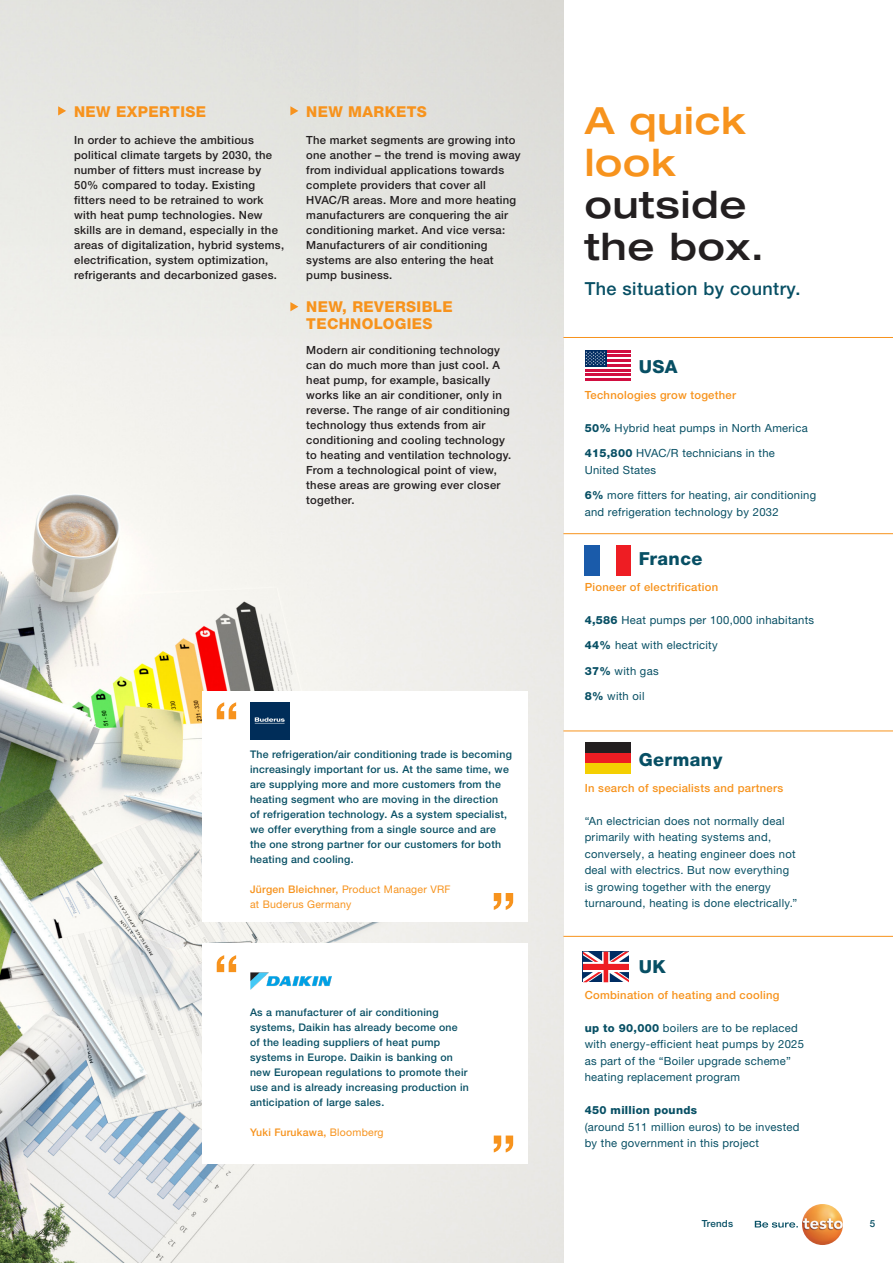
<style>
.page{position:relative;width:893px;height:1263px;background:#fff}
.page>*{position:absolute;margin:0;border:0;box-sizing:border-box;transform-origin:0 0}
.Headline_16pt{font:500 expanded 37.5px/42px "Helvetica Neue LTW1 G";letter-spacing:.025em;color:#231f20}
.t1{font:500 18px "Helvetica Neue LTW1 G";letter-spacing:.025em;color:#074f64}
.t2{font:800 18px "Helvetica Neue LTW1 G";letter-spacing:.025em;color:#074f64}
.t3{font:800 15px/16.5px "Helvetica Neue LTW1 G";letter-spacing:.025em;color:#f7931d}
.t4{font:500 11.25px/15px "Helvetica Neue LTW1 G";letter-spacing:.025em;color:#231f20}
.t5{font:11.25px/16.5px "Helvetica Neue LTW1 G";letter-spacing:.025em;color:#074f64}
.t6{font:500 11.25px "Helvetica Neue LTW1 G";letter-spacing:.025em;color:#f7931d}
.t7{font:500 10.5px/15px "Helvetica Neue LTW1 G";letter-spacing:.025em;color:#074f64}
.t8{font:10.5px/15px "Helvetica Neue LTW1 G";letter-spacing:.025em;color:#f7931d}
.t9{font:500 10.5px "Helvetica Neue LTW1 G";letter-spacing:.025em;color:#f7931d}
.Copy_7_pt{font:500 9.75px "Helvetica Neue LTW1 G";letter-spacing:.025em;color:#074f64}
.s1{font-weight:500}
.s2{font-weight:400}
.s3{color:#f7931d}
.s4{font-weight:800}
</style>
<div class="page">
<svg style="left:755px;top:1221px;width:43px;height:6px"></svg>
<img style="left:802px;top:1204px;width:41px;height:41px;border-radius:21px">
<hr style="left:585px;top:373px;width:45px;height:3px;background:#d10e40">
<hr style="left:606px;top:355px;width:24px;height:2px;background:#d10e40">
<hr style="left:606px;top:350px;width:24px;height:2px;background:#d10e40">
<hr style="left:606px;top:359px;width:24px;height:3px;background:#d10e40">
<hr style="left:606px;top:364px;width:24px;height:2px;background:#d10e40">
<hr style="left:585px;top:369px;width:45px;height:2px;background:#d10e40">
<hr style="left:585px;top:378px;width:45px;height:3px;background:#d10e40">
<div style="left:585px;top:350px;width:21px;height:16px;background:#002c62"></div>
<svg style="left:585px;top:351px;width:20px;height:14px"></svg>
<div style="left:585px;top:545px;width:15px;height:30px;background:#1a5baa"></div>
<div style="left:615px;top:545px;width:15px;height:31px;background:#ee1d23"></div>
<div style="left:585px;top:763px;width:45px;height:10px;background:#f4cf02"></div>
<div style="left:585px;top:753px;width:45px;height:10px;background:#ee1d23"></div>
<div style="left:585px;top:743px;width:45px;height:10px;background:#231f20"></div>
<svg style="left:583px;top:952px;width:46px;height:30px"></svg>
<img style="left:0;top:0;width:563px;height:1263px">
<div style="left:202px;top:943px;width:325px;height:221px;background:#fff"></div>
<img style="left:250px;top:972px;width:81px;height:18px">
<div style="left:202px;top:691px;width:325px;height:230px;background:#fff"></div>
<svg style="left:494px;top:893px;width:19px;height:17px"></svg>
<svg style="left:494px;top:1135px;width:19px;height:17px"></svg>
<img style="left:251px;top:702px;width:39px;height:37px">
<svg style="left:217px;top:702px;width:19px;height:17px"></svg>
<svg style="left:217px;top:955px;width:19px;height:17px"></svg>
<svg style="left:58px;top:106px;width:8px;height:9px"></svg>
<svg style="left:290px;top:106px;width:8px;height:9px"></svg>
<svg style="left:290px;top:302px;width:8px;height:9px"></svg>
<hr style="left:563px;top:533px;width:330px;height:1px;background:#f7931d">
<hr style="left:563px;top:337px;width:330px;height:1px;background:#f7931d">
<hr style="left:563px;top:730px;width:330px;height:1px;background:#f7931d">
<hr style="left:563px;top:936px;width:330px;height:1px;background:#f7931d">
<p class="t3" style="left:74px;top:103px;width:133px">NEW EXPERTISE</p>
<p class="t4" style="left:74px;top:133px;width:211px">In order to achieve the ambitious political climate targets by 2030, the number of fitters must increase by 50% compared to today. Existing fitters need to be retrained to work with heat pump technologies. New skills are in demand, especially in the areas of digitalization, hybrid systems, electrification, system optimization, refrigerants and decarbonized gases.</p>
<p class="t3" style="left:306px;top:103px;width:122px">NEW MARKETS</p>
<p class="t4" style="left:306px;top:133px;width:216px">The market segments are growing into one another – the trend is moving away from individual applications towards complete providers that cover all HVAC/R areas. More and more heating manufacturers are conquering the air conditioning market. And vice versa:<br>Manufacturers of air conditioning systems are also entering the heat pump business.</p>
<p class="t3" style="left:306px;top:298px;width:148px">NEW, REVERSIBLE<br>TECHNOLOGIES</p>
<p class="t4" style="left:306px;top:343px;width:207px">Modern air conditioning technology can do much more than just cool. A heat pump, for example, basically works like an air conditioner, only in reverse. The range of air conditioning technology thus extends from air conditioning and cooling technology to heating and ventilation technology.<br>From a technological point of view, these areas are growing ever closer together.</p>
<p class="t7" style="left:250px;top:747px;width:263px">The refrigeration/air conditioning trade is becoming increasingly important for us. At the same time, we are supplying more and more customers from the heating segment who are moving in the direction<br>of refrigeration technology. As a system specialist, we offer everything from a single source and are the one strong partner for our customers for both heating and cooling.</p>
<p class="t8" style="left:250px;top:882px;width:202px"><span class="s1">Jürgen Bleichner,</span> Product Manager VRF at Buderus Germany</p>
<p class="t7" style="left:250px;top:1004px;width:220px">As a manufacturer of air conditioning systems, Daikin has already become one of the leading suppliers of heat pump systems in Europe. Daikin is banking on new European regulations to promote their use and is already increasing production in anticipation of large sales.</p>
<p class="t9" style="left:250px;top:1125px;width:135px">Yuki Furukawa, <span class="s2">Bloomberg</span></p>
<p class="Headline_16pt" style="left:585px;top:98px;width:181px"><span class="s3">A quick look </span>outside the box.</p>
<p class="t1" style="left:585px;top:278px;width:217px">The situation by country.</p>
<p class="t2" style="left:639px;top:356px;width:40px">USA</p>
<p class="t6" style="left:585px;top:388px;width:153px">Technologies grow together</p>
<p class="t5" style="left:585px;top:419px;width:225px"><span class="s4">50%</span> Hybrid heat pumps in North America</p>
<p class="t5" style="left:585px;top:445px;width:192px"><span class="s4">415,800</span> HVAC/R technicians in the<br>United States</p>
<p class="t5" style="left:585px;top:487px;width:233px"><span class="s4">6%</span> more fitters for heating, air conditioning and refrigeration technology by 2032</p>
<p class="t2" style="left:639px;top:548px;width:65px">France</p>
<p class="t6" style="left:585px;top:580px;width:135px">Pioneer of electrification</p>
<p class="t5" style="left:585px;top:611px;width:231px"><span class="s4">4,586</span> Heat pumps per 100,000 inhabitants</p>
<p class="t5" style="left:585px;top:637px;width:135px"><span class="s4">44%</span> heat with electricity</p>
<p class="t5" style="left:585px;top:662px;width:75px"><span class="s4">37%</span> with gas</p>
<p class="t5" style="left:585px;top:688px;width:61px"><span class="s4">8%</span> with oil</p>
<p class="t2" style="left:639px;top:749px;width:85px">Germany</p>
<p class="t6" style="left:585px;top:781px;width:200px">In search of specialists and partners</p>
<p class="t5" style="left:585px;top:812px;width:214px">“An electrician does not normally deal primarily with heating systems and, conversely, a heating engineer does not deal with electrics. But now everything is growing together with the energy turnaround, heating is done electrically.”</p>
<p class="t2" style="left:639px;top:956px;width:29px">UK</p>
<p class="t6" style="left:585px;top:988px;width:196px">Combination of heating and cooling</p>
<p class="t5" style="left:585px;top:1019px;width:221px"><span class="s4">up to 90,000</span> boilers are to be replaced with energy-efficient heat pumps by 2025 as part of the “Boiler upgrade scheme” heating replacement program</p>
<p class="t5" style="left:585px;top:1102px;width:216px"><span class="s4">450 million pounds<br></span>(around 511 million euros) to be invested by the government in this project</p>
<p class="Copy_7_pt" style="left:702px;top:1218px;width:33px">Trends</p>
<p class="Copy_7_pt" style="left:870px;top:1218px;width:7px">5</p>
</div>
